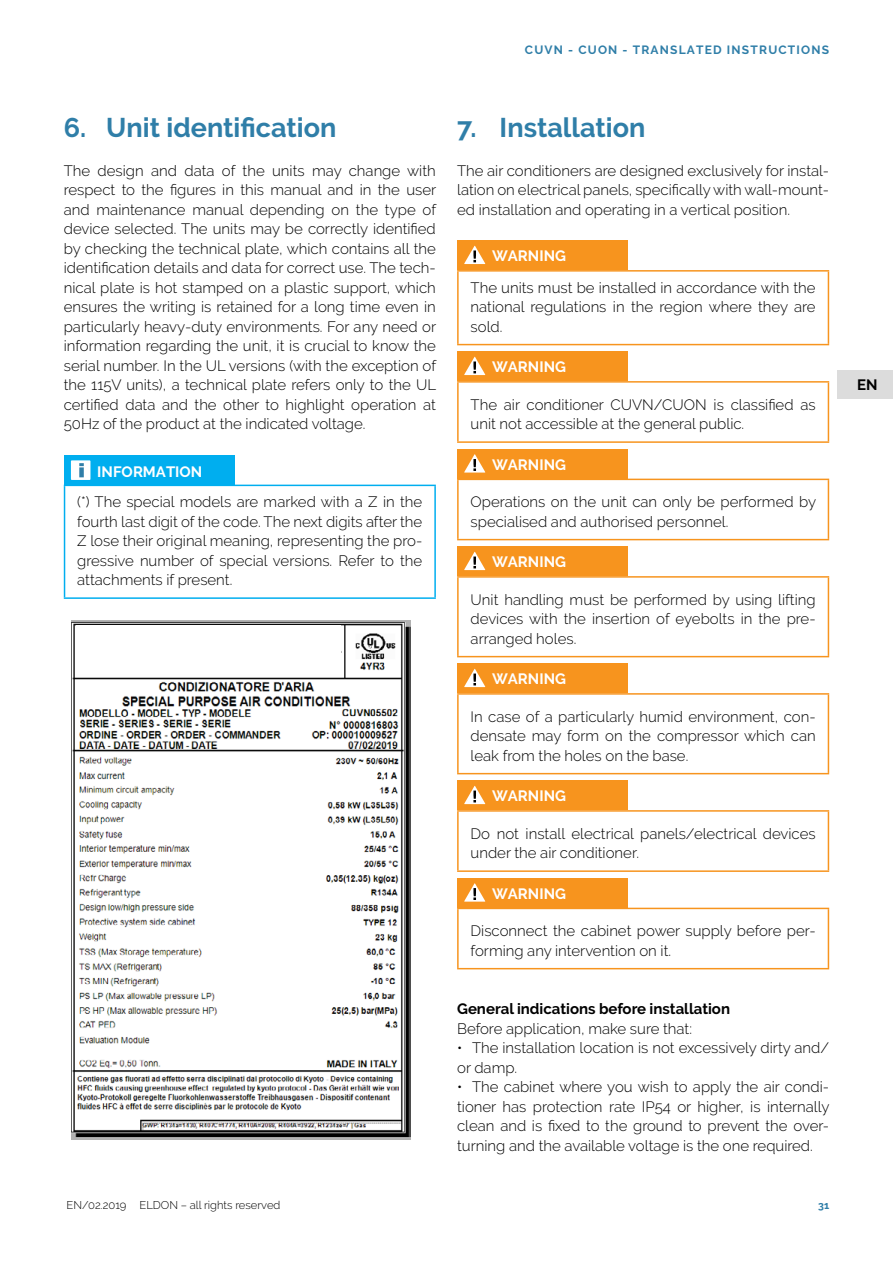
<style>
.page{position:relative;width:893px;height:1263px;background:#fff}
.page>*{position:absolute;margin:0;border:0;box-sizing:border-box;transform-origin:0 0}
.t1{font:700 27px "Raleway";color:#2f7ea8}
.t2{font:300 15px/19.5px "Raleway";color:#000;text-align:justify}
.t3{font:700 15px "Raleway";color:#fff}
.t4{font:700 15px "Raleway";color:#000}
.t5{font:700 12px "Raleway";letter-spacing:.1em;color:#2f7ea8}
.t6{font:300 11.25px "Raleway";color:#000}
.t7{font:700 10.5px "Raleway";color:#2f7ea8}
</style>
<div class="page">
<div style="left:837px;top:371px;width:56px;height:28px;background:#dcdcdc"></div>
<hr style="left:64px;top:485px;width:372px;height:1px;background:#00aeef">
<hr style="left:64px;top:486px;width:1px;height:111px;background:#00aeef">
<hr style="left:434px;top:486px;width:2px;height:111px;background:#00aeef">
<hr style="left:64px;top:597px;width:372px;height:2px;background:#00aeef">
<div style="left:65px;top:455px;width:170px;height:30px;background:#00aeef"></div>
<div style="left:71px;top:460px;width:19px;height:20px;background:#fff"></div>
<svg style="left:79px;top:463px;width:5px;height:14px"></svg>
<hr style="left:457px;top:270px;width:372px;height:2px;background:#f7941e">
<hr style="left:457px;top:272px;width:2px;height:72px;background:#f7941e">
<hr style="left:828px;top:272px;width:1px;height:72px;background:#f7941e">
<hr style="left:457px;top:344px;width:372px;height:1px;background:#f7941e">
<div style="left:458px;top:240px;width:170px;height:30px;background:#f7941e"></div>
<svg style="left:464px;top:246px;width:21px;height:18px"></svg>
<hr style="left:457px;top:381px;width:372px;height:2px;background:#f7941e">
<hr style="left:457px;top:383px;width:2px;height:58px;background:#f7941e">
<hr style="left:828px;top:383px;width:1px;height:58px;background:#f7941e">
<hr style="left:457px;top:441px;width:372px;height:2px;background:#f7941e">
<div style="left:458px;top:351px;width:170px;height:30px;background:#f7941e"></div>
<svg style="left:464px;top:357px;width:21px;height:18px"></svg>
<hr style="left:457px;top:479px;width:372px;height:1px;background:#f7941e">
<hr style="left:457px;top:480px;width:2px;height:59px;background:#f7941e">
<hr style="left:828px;top:480px;width:1px;height:59px;background:#f7941e">
<hr style="left:457px;top:539px;width:372px;height:1px;background:#f7941e">
<div style="left:458px;top:449px;width:170px;height:30px;background:#f7941e"></div>
<svg style="left:464px;top:454px;width:21px;height:19px"></svg>
<hr style="left:457px;top:576px;width:372px;height:2px;background:#f7941e">
<hr style="left:457px;top:578px;width:2px;height:78px;background:#f7941e">
<hr style="left:828px;top:578px;width:1px;height:78px;background:#f7941e">
<hr style="left:457px;top:656px;width:372px;height:1px;background:#f7941e">
<div style="left:458px;top:546px;width:170px;height:30px;background:#f7941e"></div>
<svg style="left:464px;top:552px;width:21px;height:18px"></svg>
<hr style="left:457px;top:693px;width:372px;height:2px;background:#f7941e">
<hr style="left:457px;top:695px;width:2px;height:78px;background:#f7941e">
<hr style="left:828px;top:695px;width:1px;height:78px;background:#f7941e">
<hr style="left:457px;top:773px;width:372px;height:1px;background:#f7941e">
<div style="left:458px;top:663px;width:170px;height:30px;background:#f7941e"></div>
<svg style="left:464px;top:669px;width:21px;height:18px"></svg>
<hr style="left:457px;top:810px;width:372px;height:2px;background:#f7941e">
<hr style="left:457px;top:812px;width:2px;height:58px;background:#f7941e">
<hr style="left:828px;top:812px;width:1px;height:58px;background:#f7941e">
<hr style="left:457px;top:870px;width:372px;height:2px;background:#f7941e">
<div style="left:458px;top:780px;width:170px;height:30px;background:#f7941e"></div>
<svg style="left:464px;top:786px;width:21px;height:18px"></svg>
<hr style="left:457px;top:908px;width:372px;height:1px;background:#f7941e">
<hr style="left:457px;top:909px;width:2px;height:59px;background:#f7941e">
<hr style="left:828px;top:909px;width:1px;height:59px;background:#f7941e">
<hr style="left:457px;top:968px;width:372px;height:1px;background:#f7941e">
<div style="left:458px;top:878px;width:170px;height:30px;background:#f7941e"></div>
<svg style="left:464px;top:883px;width:21px;height:19px"></svg>
<img style="left:72px;top:620px;width:339px;height:519px">
<img style="left:77px;top:625px;width:264px;height:48px">
<p class="t5" style="left:525px;top:43px;width:306px">CUVN - CUON - TRANSLATED INSTRUCTIONS</p>
<h1 class="t1" style="left:64px;top:112px;width:274px">6. Unit identification</h1>
<p class="t2" style="left:64px;top:161px;width:374px">The design and data of the units may change with respect to the figures in this manual and in the user and maintenance manual depending on the type of device selected. The units may be correctly identified by checking the technical plate, which contains all the identification details and data for correct use. The tech&shy;nical plate is hot stamped on a plastic support, which ensures the writing is retained for a long time even in particularly heavy-duty environments. For any need or information regarding the unit, it is crucial to know the serial number. In the UL versions (with the exception of the 115V units), a technical plate refers only to the UL certified data and the other to highlight operation at 50Hz of the product at the indicated voltage.</p>
<p class="t3" style="left:97px;top:463px;width:107px">INFORMATION</p>
<p class="t2" style="left:77px;top:492px;width:347px">(*) The special models are marked with a Z in the fourth last digit of the code. The next digits after the Z lose their original meaning, representing the pro&shy;gressive number of special versions. Refer to the attachments if present.</p>
<h1 class="t1" style="left:457px;top:112px;width:190px">7. Installation</h1>
<p class="t2" style="left:457px;top:161px;width:374px">The air conditioners are designed exclusively for instal&shy;lation on electrical panels, specifically with wall-mount&shy;ed installation and operating in a vertical position.</p>
<p class="t3" style="left:492px;top:247px;width:75px">WARNING</p>
<p class="t2" style="left:471px;top:278px;width:347px">The units must be installed in accordance with the national regulations in the region where they are sold.</p>
<p class="t3" style="left:492px;top:358px;width:75px">WARNING</p>
<p class="t2" style="left:471px;top:395px;width:347px">The air conditioner CUVN/CUON is classified as unit not accessible at the general public.</p>
<p class="t3" style="left:492px;top:456px;width:75px">WARNING</p>
<p class="t2" style="left:471px;top:492px;width:347px">Operations on the unit can only be performed by specialised and authorised personnel.</p>
<p class="t3" style="left:492px;top:553px;width:75px">WARNING</p>
<p class="t2" style="left:471px;top:590px;width:347px">Unit handling must be performed by using lifting devices with the insertion of eyebolts in the pre&shy;arranged holes.</p>
<p class="t3" style="left:492px;top:670px;width:75px">WARNING</p>
<p class="t2" style="left:471px;top:707px;width:347px">In case of a particularly humid environment, con&shy;densate may form on the compressor which can leak from the holes on the base.</p>
<p class="t3" style="left:492px;top:787px;width:75px">WARNING</p>
<p class="t2" style="left:471px;top:824px;width:347px">Do not install electrical panels/electrical devices under the air conditioner.</p>
<p class="t3" style="left:492px;top:885px;width:75px">WARNING</p>
<p class="t2" style="left:471px;top:921px;width:347px">Disconnect the cabinet power supply before per&shy;forming any intervention on it.</p>
<p class="t4" style="left:457px;top:1000px;width:274px">General indications before installation</p>
<p class="t2" style="left:457px;top:1019px;width:236px">Before application, make sure that:</p>
<p class="t2" style="left:457px;top:1038px;width:374px">• The installation location is not excessively dirty and/ or damp.</p>
<p class="t2" style="left:457px;top:1077px;width:374px">• The cabinet where you wish to apply the air condi&shy;tioner has protection rate IP54 or higher, is internally clean and is fixed to the ground to prevent the over&shy;turning and the available voltage is the one required.</p>
<p class="t6" style="left:67px;top:1199px;width:215px">EN/02.2019 ELDON – all rights reserved</p>
<p class="t7" style="left:818px;top:1200px;width:13px">31</p>
<p class="t4" style="left:857px;top:376px;width:22px">EN</p>
</div>
